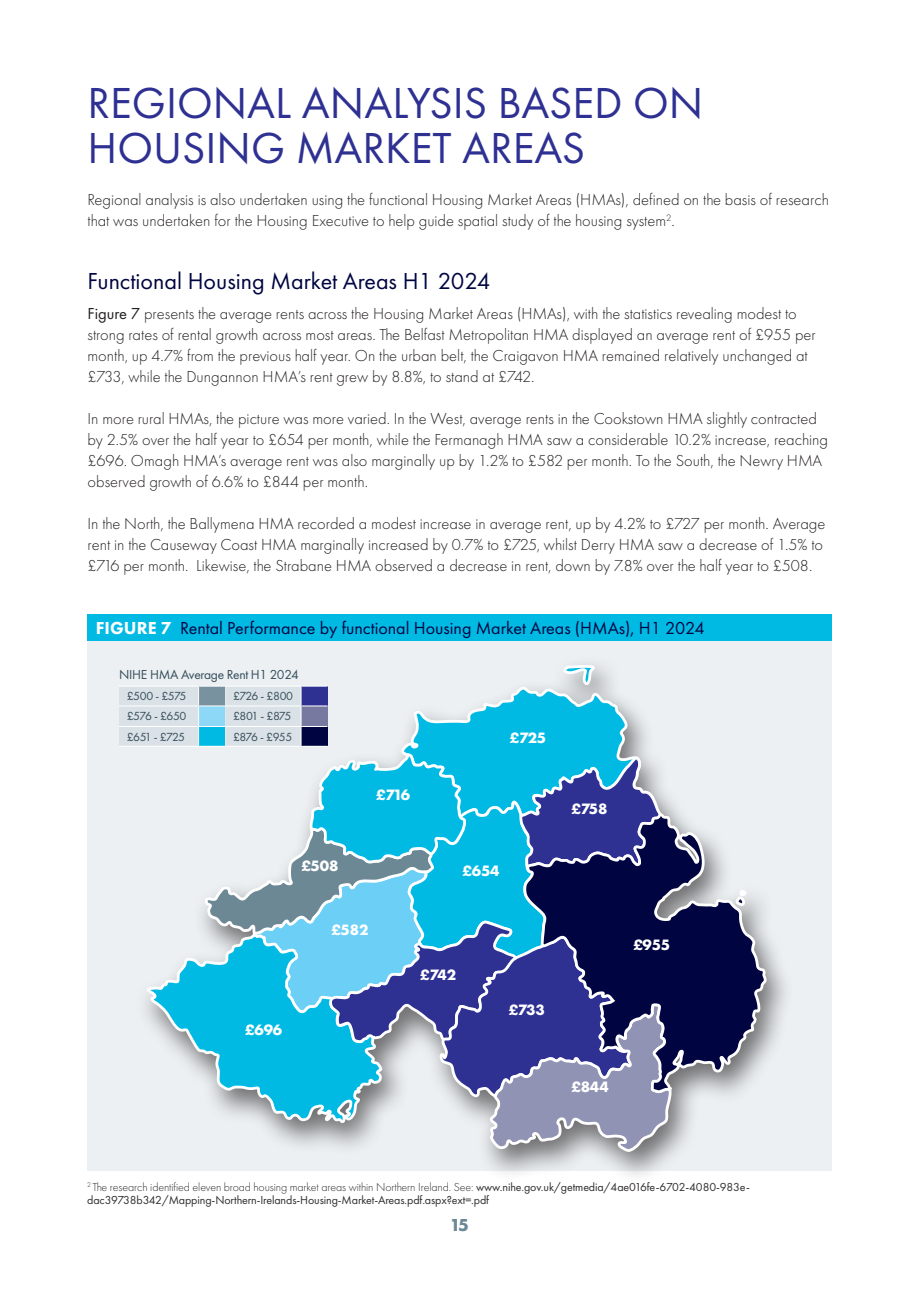
<style>
.page{position:relative;width:919px;height:1289px;background:#fff}
.page>*{position:absolute;margin:0;border:0;box-sizing:border-box;transform-origin:0 0}
.t1{font:45px/45px "Futura PT";color:#2e3092}
.t2{font:24px "Futura PT";color:#000541}
.t3{font:18px "Futura PT";color:#000541}
.t4{font:700 18px "Futura PT";color:#6d8895}
.t5{font:300 16.5px/21px "Futura PT";color:#231f20}
.t6{font:700 15.6px "Futura PT";letter-spacing:-.01em;color:#fff}
.t7{font:13.5px "Futura PT";letter-spacing:-.02em;color:#344d59}
.t8{font:12.15px "Futura PT";letter-spacing:-.065em;color:#344d59}
.t9{font:12px/13.5px "Futura PT";letter-spacing:-.01em;color:#302d2e}
.s1{font-weight:400}
.s2{font-weight:800;color:#fff}
.s3{font-weight:300}
</style>
<div class="page">
<div style="left:87px;top:640px;width:744px;height:530px;background:#ecf0f3"></div>
<div style="left:134px;top:656px;width:660px;height:528px;background:#302d2e;opacity:.65"></div>
<svg style="left:671px;top:813px;width:95px;height:280px"></svg>
<svg style="left:119px;top:665px;width:552px;height:486px"></svg>
<div style="left:88px;top:614px;width:743px;height:26px;background:#00bae4"></div>
<h1 class="t1" style="left:88px;top:80px;width:617px">REGIONAL ANALYSIS BASED ON<br>HOUSING MARKET AREAS</h1>
<p class="t5" style="left:88px;top:189px;width:743px">Regional analysis is also undertaken using the functional Housing Market Areas (HMAs), defined on the basis of research that was undertaken for the Housing Executive to help guide spatial study of the housing system<sup>2</sup>.</p>
<h2 class="t2" style="left:88px;top:267px;width:404px">Functional Housing Market Areas H1 2024</h2>
<p class="t5" style="left:88px;top:303px;width:729px"><span class="s1">Figure 7</span> presents the average rents across the Housing Market Areas (HMAs), with the statistics revealing modest to strong rates of rental growth across most areas. The Belfast Metropolitan HMA displayed an average rent of £955 per month, up 4.7% from the previous half year. On the urban belt, the Craigavon HMA remained relatively unchanged at £733, while the Dungannon HMA’s rent grew by 8.8%, to stand at £742.</p>
<p class="t5" style="left:88px;top:408px;width:742px">In more rural HMAs, the picture was more varied. In the West, average rents in the Cookstown HMA slightly contracted by 2.5% over the half year to £654 per month, while the Fermanagh HMA saw a considerable 10.2% increase, reaching £696. Omagh HMA’s average rent was also marginally up by 1.2% to £582 per month. To the South, the Newry HMA observed growth of 6.6% to £844 per month.</p>
<p class="t5" style="left:88px;top:513px;width:739px">In the North, the Ballymena HMA recorded a modest increase in average rent, up by 4.2% to £727 per month. Average rent in the Causeway Coast HMA marginally increased by 0.7% to £725, whilst Derry HMA saw a decrease of 1.5% to £716 per month. Likewise, the Strabane HMA observed a decrease in rent, down by 7.8% over the half year to £508.</p>
<p class="t3" style="left:96px;top:617px;width:610px"><span class="s2">FIGURE 7</span> Rental Performance by functional Housing Market Areas (HMAs), H1 2024</p>
<p class="t7" style="left:119px;top:666px;width:181px">NIHE HMA Average Rent H1 2024</p>
<p class="t8" style="left:127px;top:689px;width:61px">£500 - £575</p>
<p class="t8" style="left:233px;top:689px;width:62px">£726 - £800</p>
<p class="t8" style="left:127px;top:708px;width:61px">£576 - £650</p>
<p class="t8" style="left:233px;top:708px;width:60px">£801 - £875</p>
<p class="t8" style="left:127px;top:729px;width:60px">£651 - £725</p>
<p class="t8" style="left:233px;top:729px;width:61px">£876 - £955</p>
<p class="t6" style="left:510px;top:728px;width:38px">£725</p>
<p class="t6" style="left:376px;top:784px;width:36px">£716</p>
<p class="t6" style="left:301px;top:855px;width:39px">£508</p>
<p class="t6" style="left:331px;top:920px;width:39px">£582</p>
<p class="t6" style="left:245px;top:1019px;width:39px">£696</p>
<p class="t6" style="left:462px;top:860px;width:39px">£654</p>
<p class="t6" style="left:420px;top:964px;width:37px">£742</p>
<p class="t6" style="left:508px;top:999px;width:38px">£733</p>
<p class="t6" style="left:571px;top:799px;width:38px">£758</p>
<p class="t6" style="left:633px;top:935px;width:38px">£955</p>
<p class="t6" style="left:571px;top:1076px;width:39px">£844</p>
<p class="t9" style="left:87px;top:1179px;width:664px"><sup>2</sup> <span class="s3">The research identified eleven broad housing market areas within Northern Ireland. See:</span> www.nihe.gov.uk/getmedia/4ae016fe-6702-4080-983e&shy;dac39738b342/Mapping-Northern-Irelands-Housing-Market-Areas.pdf.aspx?ext=.pdf</p>
<p class="t4" style="left:449px;top:1213px;width:21px">15</p>
</div>
